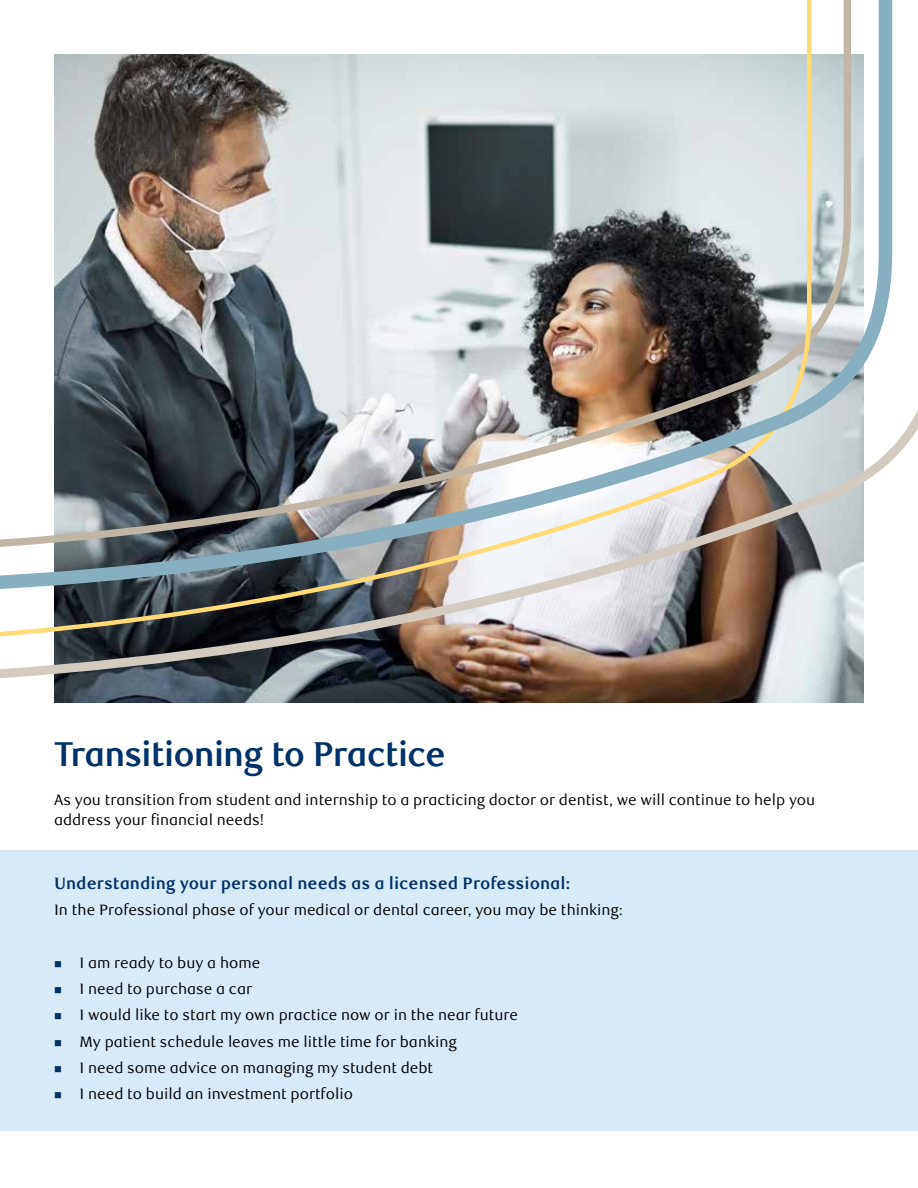
<style>
.page{position:relative;width:918px;height:1188px;background:#fff}
.page>*{position:absolute;margin:0;border:0;box-sizing:border-box;transform-origin:0 0}
.t1{font:700 34.5px "RBC Display";letter-spacing:-.015em;color:#003168}
.t2{font:700 16.5px "RBC Text";color:#003168}
.t3{font:15px/19.5px "RBC Text";color:#000}
.s1{color:#003168}
</style>
<div class="page">
<div style="left:0;top:850px;width:918px;height:281px;background:#d8e9f8"></div>
<img style="left:54px;top:682px;width:810px;height:21px">
<img style="left:0;top:0;width:918px;height:682px">
<img style="left:0;top:0;width:892px;height:593px">
<h1 class="t1" style="left:54px;top:734px;width:393px">Transitioning to Practice</h1>
<p class="t3" style="left:54px;top:790px;width:763px">As you transition from student and internship to a practicing doctor or dentist, we will continue to help you address your financial needs!</p>
<p class="t2" style="left:54px;top:874px;width:518px">Understanding your personal needs as a licensed Professional:</p>
<p class="t3" style="left:54px;top:901px;width:571px">In the Professional phase of your medical or dental career, you may be thinking:</p>
<p class="t3" style="left:54px;top:953px;width:208px"><span class="s1">■</span> I am ready to buy a home</p>
<p class="t3" style="left:54px;top:979px;width:200px"><span class="s1">■</span> I need to purchase a car</p>
<p class="t3" style="left:54px;top:1006px;width:466px"><span class="s1">■</span> I would like to start my own practice now or in the near future</p>
<p class="t3" style="left:54px;top:1032px;width:404px"><span class="s1">■</span> My patient schedule leaves me little time for banking</p>
<p class="t3" style="left:54px;top:1058px;width:381px"><span class="s1">■</span> I need some advice on managing my student debt</p>
<p class="t3" style="left:54px;top:1084px;width:300px"><span class="s1">■</span> I need to build an investment portfolio</p>
</div>
